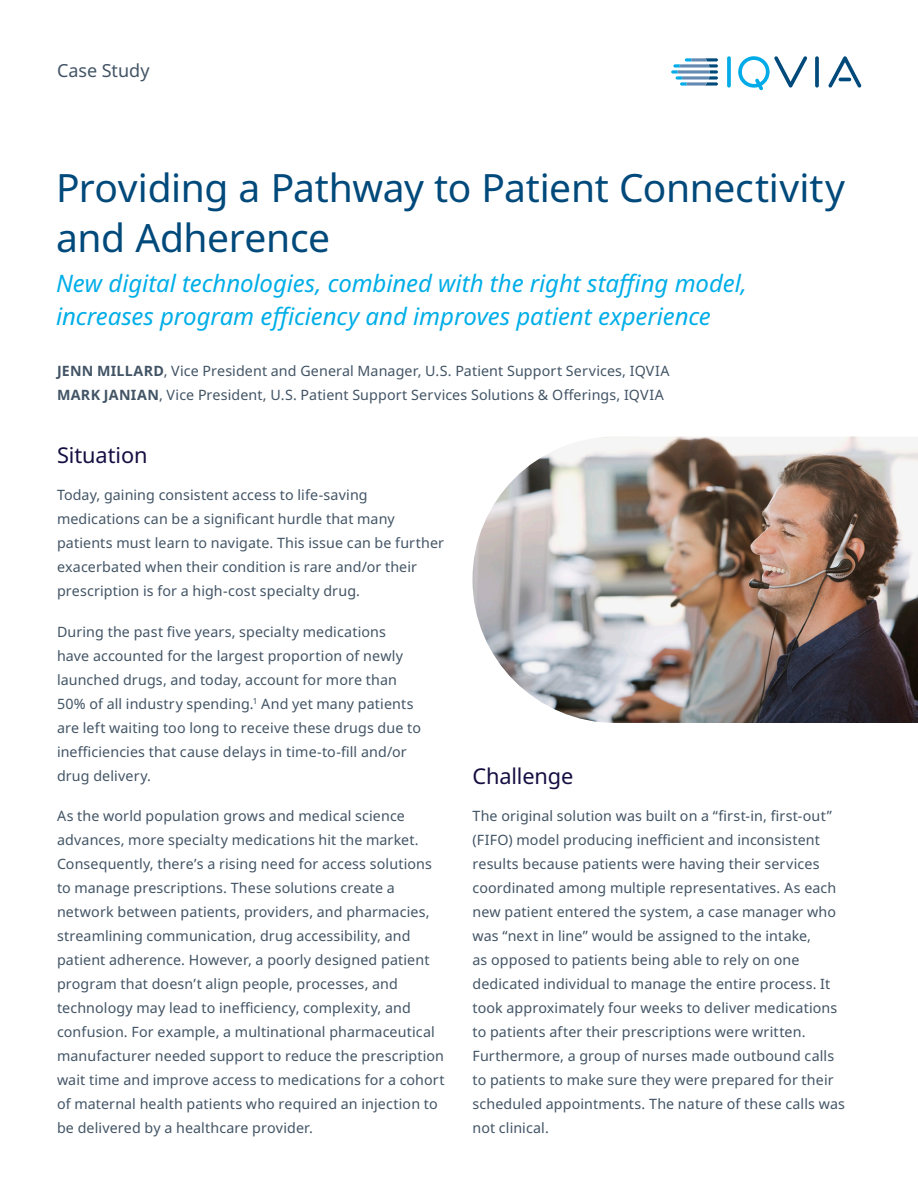
<style>
.page{position:relative;width:918px;height:1188px;background:#fff}
.page>*{position:absolute;margin:0;border:0;box-sizing:border-box;transform-origin:0 0}
.t1{font:39px/49.5px "Noto Sans";letter-spacing:-.01em;color:#00497b}
.Title_subhead{font:italic 24px/33px "Noto Sans";letter-spacing:-.005em;color:#00aee8}
.Section_heading{font:21.75px "Noto Sans";letter-spacing:-.005em;color:#150e42}
.t2{font:18px "Noto Sans";color:#425465}
.Body_copy_-_Space{font:14.25px/24px "Noto Sans";letter-spacing:.01em;color:#425465}
.s1{font-weight:700}
</style>
<div class="page">
<img style="left:472px;top:436px;width:446px;height:287px">
<svg style="left:727px;top:56px;width:4px;height:32px"></svg>
<svg style="left:815px;top:56px;width:4px;height:32px"></svg>
<svg style="left:738px;top:56px;width:69px;height:34px"></svg>
<svg style="left:828px;top:56px;width:33px;height:32px"></svg>
<svg style="left:671px;top:58px;width:47px;height:28px"></svg>
<p class="t2" style="left:57px;top:60px;width:94px">Case Study</p>
<p class="t1" style="left:56px;top:164px;width:790px">Providing a Pathway to Patient Connectivity and Adherence</p>
<p class="Title_subhead" style="left:56px;top:267px;width:692px">New digital technologies, combined with the right staffing model, increases program efficiency and improves patient experience</p>
<p class="Body_copy_-_Space" style="left:57px;top:359px;width:614px"><span class="s1">JENN MILLARD</span>, Vice President and General Manager, U.S. Patient Support Services, IQVIA<br><span class="s1">MARK JANIAN</span>, Vice President, U.S. Patient Support Services Solutions &amp; Offerings, IQVIA</p>
<p class="Section_heading" style="left:57px;top:443px;width:92px">Situation</p>
<p class="Body_copy_-_Space" style="left:57px;top:483px;width:389px">Today, gaining consistent access to life-saving medications can be a significant hurdle that many patients must learn to navigate. This issue can be further exacerbated when their condition is rare and/or their prescription is for a high-cost specialty drug.</p>
<p class="Body_copy_-_Space" style="left:57px;top:620px;width:365px">During the past five years, specialty medications have accounted for the largest proportion of newly launched drugs, and today, account for more than 50% of all industry spending.<sup>1</sup> And yet many patients are left waiting too long to receive these drugs due to inefficiencies that cause delays in time-to-fill and/or drug delivery.</p>
<p class="Body_copy_-_Space" style="left:57px;top:804px;width:389px">As the world population grows and medical science advances, more specialty medications hit the market.<br>Consequently, there’s a rising need for access solutions to manage prescriptions. These solutions create a network between patients, providers, and pharmacies, streamlining communication, drug accessibility, and patient adherence. However, a poorly designed patient program that doesn’t align people, processes, and technology may lead to inefficiency, complexity, and confusion. For example, a multinational pharmaceutical manufacturer needed support to reduce the prescription wait time and improve access to medications for a cohort of maternal health patients who required an injection to be delivered by a healthcare provider.</p>
<p class="Body_copy_-_Space" style="left:472px;top:804px;width:374px">The original solution was built on a “first-in, first-out” (FIFO) model producing inefficient and inconsistent results because patients were having their services coordinated among multiple representatives. As each new patient entered the system, a case manager who was “next in line” would be assigned to the intake,<br>as opposed to patients being able to rely on one dedicated individual to manage the entire process. It took approximately four weeks to deliver medications to patients after their prescriptions were written.<br>Furthermore, a group of nurses made outbound calls to patients to make sure they were prepared for their scheduled appointments. The nature of these calls was not clinical.</p>
<p class="Section_heading" style="left:472px;top:764px;width:102px">Challenge</p>
</div>
